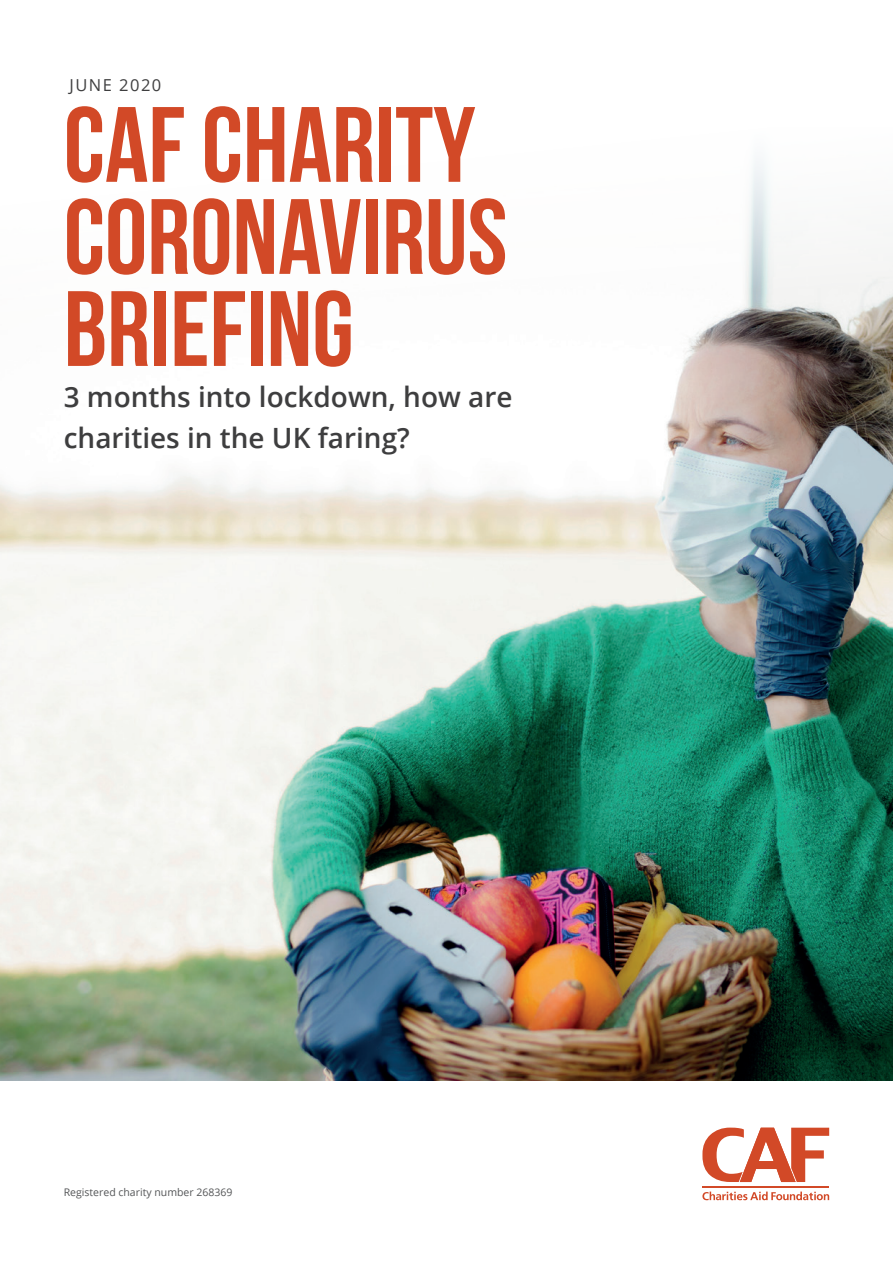
<style>
.page{position:relative;width:893px;height:1263px;background:#fff}
.page>*{position:absolute;margin:0;border:0;box-sizing:border-box;transform-origin:0 0}
.t1{font:700 106.8px/92.1px "Bebas Neue";color:#d24927}
.t2{font:600 27.9px/41.1px "Open Sans";color:#3e3e3f}
.t3{font:16.5px "Open Sans";letter-spacing:.09em;color:#3e3e3f}
.t4{font:10.5px "Open Sans";color:#545557}
</style>
<div class="page">
<img style="left:0;top:161px;width:893px;height:919px">
<hr style="left:702px;top:1186px;width:127px;height:1px;background:#d24927">
<svg style="left:702px;top:1191px;width:127px;height:9px"></svg>
<svg style="left:702px;top:1127px;width:127px;height:55px"></svg>
<p class="t3" style="left:69px;top:74px;width:93px">JUNE 2020</p>
<h1 class="t1" style="left:64px;top:98px;width:445px">CAF CHARITY<br>CORONAVIRUS<br>BRIEFING</h1>
<p class="t2" style="left:64px;top:376px;width:450px">3 months into lockdown, how are charities in the UK faring?</p>
<p class="t4" style="left:64px;top:1185px;width:170px">Registered charity number 268369</p>
</div>
